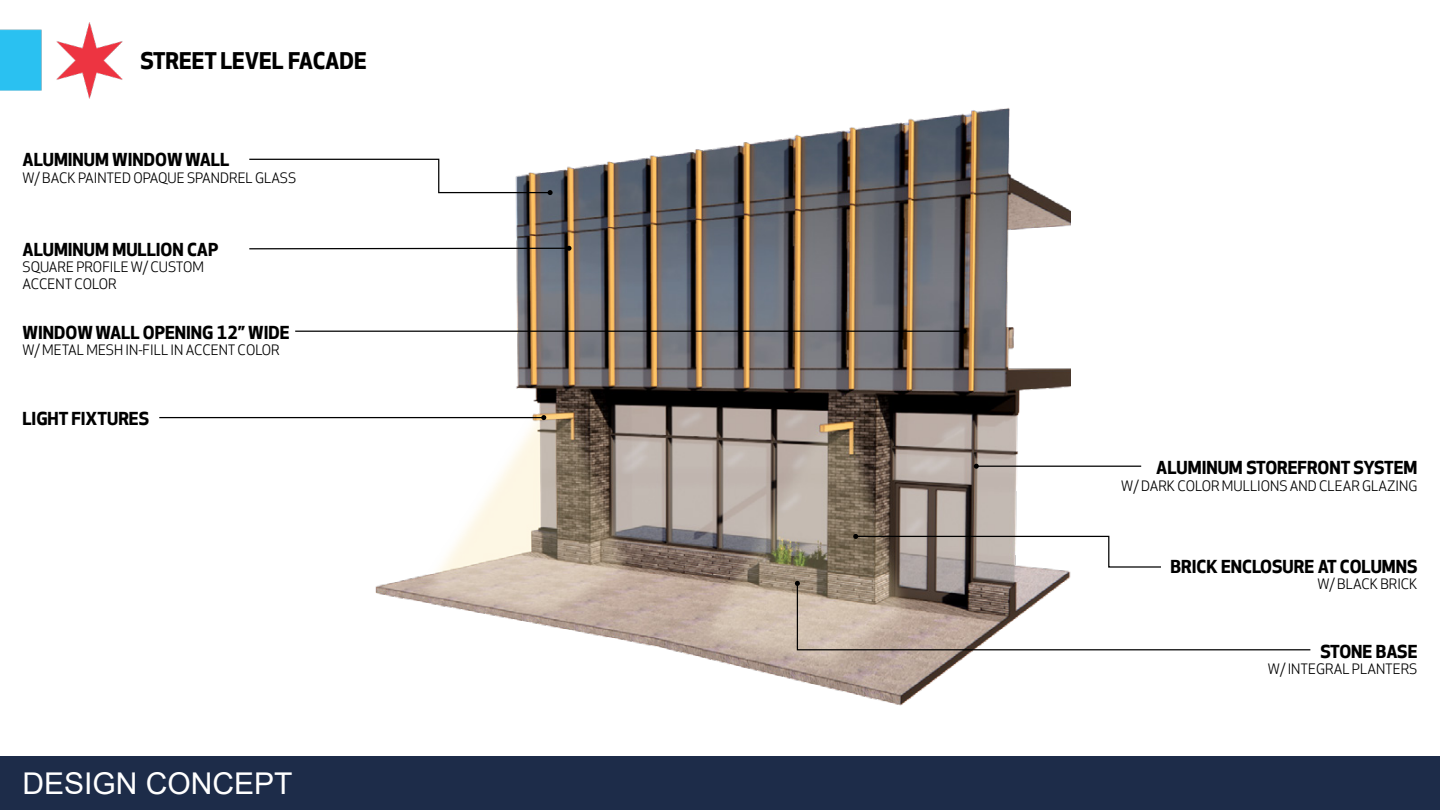
<style>
.page{position:relative;width:1440px;height:810px;background:#fff}
.page>*{position:absolute;margin:0;border:0;box-sizing:border-box;transform-origin:0 0}
.t1{font:30px "Arial";color:#fff}
.t2{font:700 22.5px "Apex New";color:#000}
.t3{font:700 17.5px "Apex New";color:#000}
.t4{font:13.75px/16.5px "Apex New";color:#000}
</style>
<div class="page">
<img style="left:370px;top:108px;width:700px;height:598px">
<svg style="left:249px;top:158px;width:304px;height:37px"></svg>
<svg style="left:249px;top:246px;width:323px;height:5px"></svg>
<hr style="left:295px;top:331px;width:669px;height:1px;background:#000">
<svg style="left:962px;top:329px;width:5px;height:5px"></svg>
<hr style="left:159px;top:417px;width:385px;height:1px;background:#000">
<svg style="left:541px;top:415px;width:5px;height:5px"></svg>
<hr style="left:976px;top:466px;width:165px;height:1px;background:#000">
<svg style="left:974px;top:464px;width:5px;height:5px"></svg>
<svg style="left:853px;top:534px;width:308px;height:34px"></svg>
<svg style="left:795px;top:581px;width:516px;height:70px"></svg>
<div style="left:0;top:756px;width:1440px;height:54px;background:#1d2c49"></div>
<img style="left:0;top:23px;width:122px;height:76px">
<h2 class="t2" style="left:140px;top:48px;width:228px">STREET LEVEL FACADE</h2>
<p class="t3" style="left:22px;top:149px;width:208px">ALUMINUM WINDOW WALL</p>
<p class="t4" style="left:22px;top:170px;width:275px">W/ BACK PAINTED OPAQUE SPANDREL GLASS</p>
<p class="t3" style="left:22px;top:239px;width:197px">ALUMINUM MULLION CAP</p>
<p class="t4" style="left:22px;top:259px;width:183px">SQUARE PROFILE W/ CUSTOM<br>ACCENT COLOR</p>
<p class="t3" style="left:22px;top:322px;width:269px">WINDOW WALL OPENING 12” WIDE</p>
<p class="t4" style="left:22px;top:343px;width:259px">W/ METAL MESH IN-FILL IN ACCENT COLOR</p>
<p class="t3" style="left:22px;top:408px;width:128px">LIGHT FIXTURES</p>
<h1 class="t1" style="left:22px;top:762px;width:272px">DESIGN CONCEPT</h1>
<p class="t3" style="left:1156px;top:458px;width:263px">ALUMINUM STOREFRONT SYSTEM</p>
<p class="t4" style="left:1121px;top:478px;width:298px">W/ DARK COLOR MULLIONS AND CLEAR GLAZING</p>
<p class="t3" style="left:1171px;top:556px;width:248px">BRICK ENCLOSURE AT COLUMNS</p>
<p class="t4" style="left:1318px;top:577px;width:101px">W/ BLACK BRICK</p>
<p class="t3" style="left:1320px;top:641px;width:99px">STONE BASE</p>
<p class="t4" style="left:1268px;top:662px;width:151px">W/ INTEGRAL PLANTERS</p>
</div>
